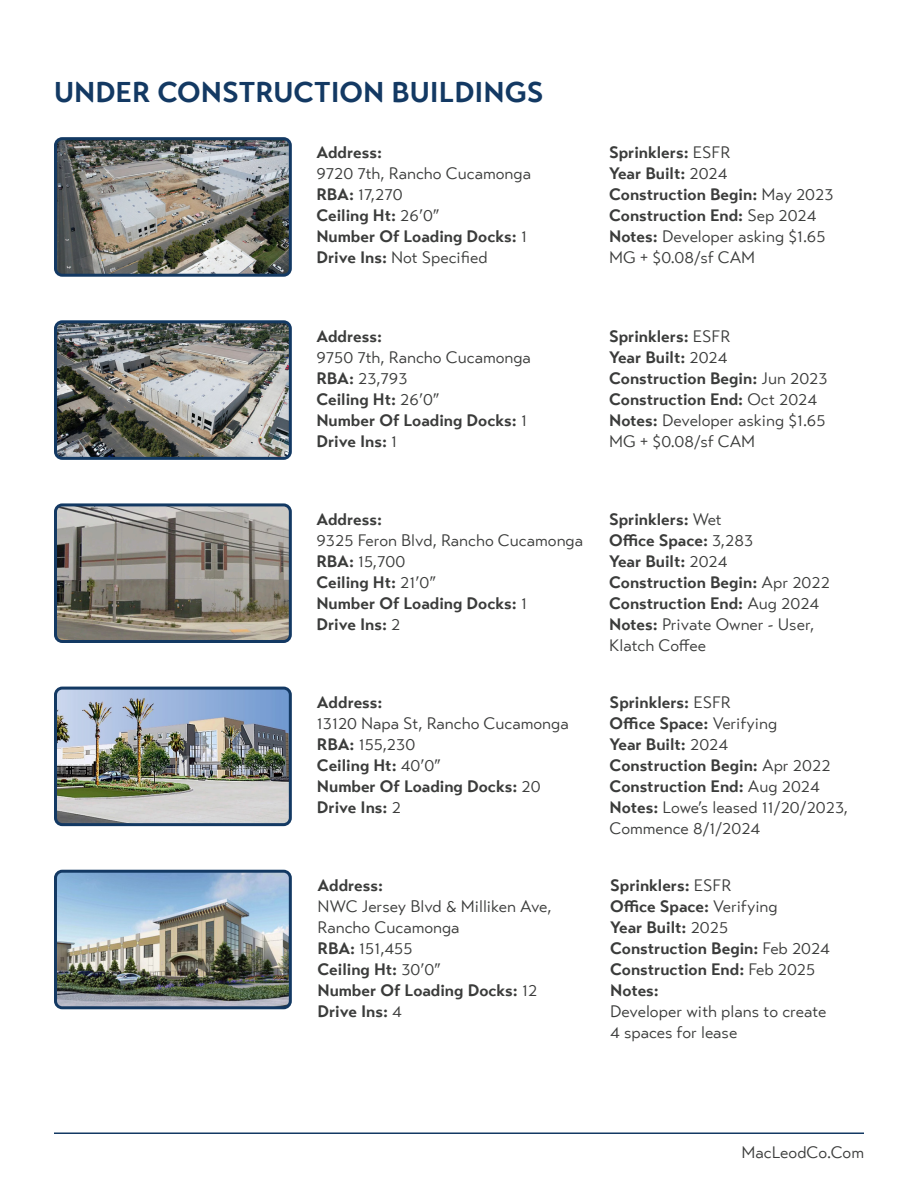
<style>
.page{position:relative;width:918px;height:1188px;background:#fff}
.page>*{position:absolute;margin:0;border:0;box-sizing:border-box;transform-origin:0 0}
.t1{font:700 28.5px "Transat Text";color:#133963}
.t2{font:700 16.5px/21px "Transat Text";color:#3b3c3b}
.t3{font:16.5px/21px "Transat Text Standard";color:#3b3c3b}
.s1{font-family:"Transat Text";font-weight:700}
.s2{font-family:"Transat Text Standard";font-weight:400}
</style>
<div class="page">
<hr style="left:54px;top:1132px;width:810px;height:2px;background:#133963">
<img style="left:58px;top:141px;width:230px;height:132px">
<div style="left:54px;top:137px;width:238px;height:140px;border:3px solid #133963;border-radius:7px"></div>
<img style="left:58px;top:324px;width:230px;height:132px">
<div style="left:54px;top:320px;width:238px;height:140px;border:3px solid #133963;border-radius:7px"></div>
<img style="left:58px;top:507px;width:230px;height:132px">
<div style="left:54px;top:503px;width:238px;height:140px;border:3px solid #133963;border-radius:7px"></div>
<img style="left:56px;top:688px;width:234px;height:134px">
<div style="left:54px;top:687px;width:238px;height:139px;border:3px solid #133963;border-radius:7px"></div>
<img style="left:56px;top:871px;width:232px;height:137px">
<div style="left:54px;top:870px;width:238px;height:139px;border:3px solid #133963;border-radius:7px"></div>
<p class="t1" style="left:54px;top:74px;width:491px">UNDER CONSTRUCTION BUILDINGS</p>
<p class="t2" style="left:316px;top:142px;width:67px">Address:</p>
<p class="t3" style="left:316px;top:163px;width:216px">9720 7th, Rancho Cucamonga<br><span class="s1">RBA:</span> 17,270<br><span class="s1">Ceiling Ht:</span> 26’0”<br><span class="s1">Number Of Loading Docks:</span> 1<br><span class="s1">Drive Ins:</span> Not Specified</p>
<p class="t2" style="left:316px;top:325px;width:67px">Address:</p>
<p class="t2" style="left:316px;top:346px;width:216px"><span class="s2">9750 7th, Rancho Cucamonga<br></span>RBA: <span class="s2">23,793<br></span>Ceiling Ht: <span class="s2">26’0”<br></span>Number Of Loading Docks: <span class="s2">1<br></span>Drive Ins: <span class="s2">1</span></p>
<p class="t2" style="left:316px;top:509px;width:67px">Address:</p>
<p class="t2" style="left:316px;top:530px;width:268px"><span class="s2">9325 Feron Blvd, Rancho Cucamonga<br></span>RBA: <span class="s2">15,700<br></span>Ceiling Ht: <span class="s2">21’0”<br></span>Number Of Loading Docks: <span class="s2">1<br></span>Drive Ins: <span class="s2">2</span></p>
<p class="t2" style="left:317px;top:692px;width:67px">Address:</p>
<p class="t2" style="left:317px;top:713px;width:253px"><span class="s2">13120 Napa St, Rancho Cucamonga<br></span>RBA: <span class="s2">155,230<br></span>Ceiling Ht: <span class="s2">40’0”<br></span>Number Of Loading Docks: <span class="s2">20<br></span>Drive Ins: <span class="s2">2</span></p>
<p class="t2" style="left:318px;top:875px;width:67px">Address:</p>
<p class="t3" style="left:318px;top:896px;width:235px">NWC Jersey Blvd &amp; Milliken Ave,<br>Rancho Cucamonga<br><span class="s1">RBA:</span> 151,455<br><span class="s1">Ceiling Ht:</span> 30’0”<br><span class="s1">Number Of Loading Docks:</span> 12<br><span class="s1">Drive Ins:</span> 4</p>
<p class="t2" style="left:609px;top:142px;width:226px">Sprinklers: <span class="s2">ESFR<br></span>Year Built: <span class="s2">2024<br></span>Construction Begin: <span class="s2">May 2023<br></span>Construction End: <span class="s2">Sep 2024<br></span>Notes: <span class="s2">Developer asking $1.65<br>MG + $0.08/sf CAM</span></p>
<p class="t2" style="left:609px;top:325px;width:220px">Sprinklers: <span class="s2">ESFR<br></span>Year Built: <span class="s2">2024<br></span>Construction Begin: <span class="s2">Jun 2023<br></span>Construction End: <span class="s2">Oct 2024<br></span>Notes: <span class="s2">Developer asking $1.65<br>MG + $0.08/sf CAM</span></p>
<p class="t2" style="left:609px;top:509px;width:223px">Sprinklers: <span class="s2">Wet<br></span>Office Space: <span class="s2">3,283<br></span>Year Built: <span class="s2">2024<br></span>Construction Begin: <span class="s2">Apr 2022<br></span>Construction End: <span class="s2">Aug 2024<br></span>Notes: <span class="s2">Private Owner - User,</span></p>
<p class="t3" style="left:609px;top:635px;width:99px">Klatch Coffee</p>
<p class="t2" style="left:610px;top:692px;width:240px">Sprinklers: <span class="s2">ESFR<br></span>Office Space: <span class="s2">Verifying<br></span>Year Built: <span class="s2">2024<br></span>Construction Begin: <span class="s2">Apr 2022<br></span>Construction End: <span class="s2">Aug 2024<br></span>Notes: <span class="s2">Lowe’s leased 11/20/2023,<br>Commence 8/1/2024</span></p>
<p class="t2" style="left:610px;top:875px;width:221px">Sprinklers: <span class="s2">ESFR<br></span>Office Space: <span class="s2">Verifying<br></span>Year Built: <span class="s2">2025<br></span>Construction Begin: <span class="s2">Feb 2024<br></span>Construction End: <span class="s2">Feb 2025<br></span>Notes:</p>
<p class="t3" style="left:610px;top:1001px;width:218px">Developer with plans to create</p>
<p class="t3" style="left:610px;top:1022px;width:129px">4 spaces for lease</p>
<p class="t3" style="left:741px;top:1142px;width:124px">MacLeodCo.Com</p>
</div>
